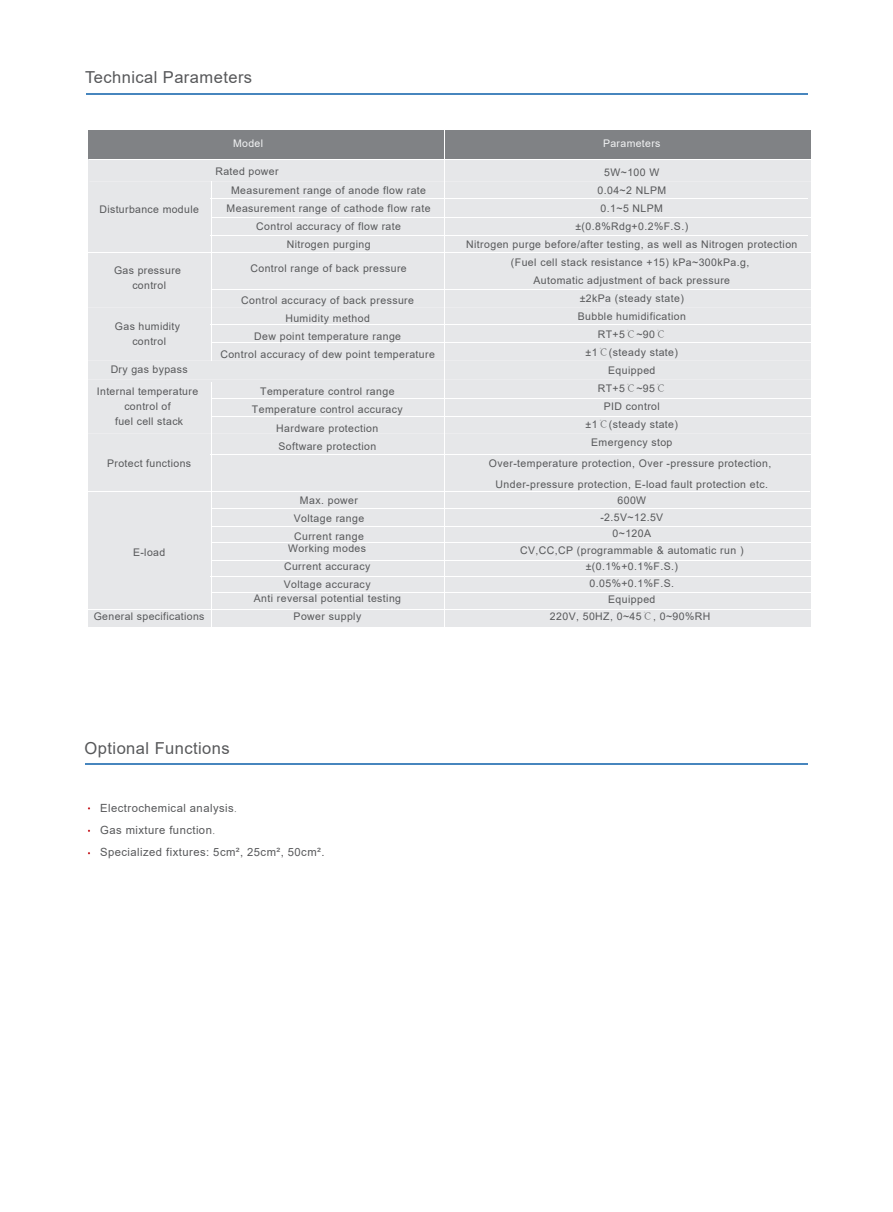
<style>
.page{position:relative;width:893px;height:1212px;background:#fff}
.page>*{position:absolute;margin:0;border:0;box-sizing:border-box;transform-origin:0 0}
.t1{font:16.5px "Arial";letter-spacing:.025em;color:#57585a}
.t2{font:11.25px/22.4px "Arial";letter-spacing:.04em;color:#57585a}
.t3{font:10.5px/18px "Arial";letter-spacing:.04em;color:#57585a;text-align:center}
.t4{font:10.5px "Arial";letter-spacing:.035em;color:#f2f3f4}
.s1{font-family:"Adobe Song Std";font-weight:300}
</style>
<div class="page">
<hr style="left:85px;top:93px;width:723px;height:1px;background:#4786be">
<hr style="left:85px;top:763px;width:722px;height:2px;background:#4786be">
<div style="left:88px;top:159px;width:723px;height:468px;background:#e6e7e9"></div>
<div style="left:88px;top:130px;width:723px;height:28px;background:#808285"></div>
<hr style="left:444px;top:130px;width:1px;height:497px;background:#fff">
<hr style="left:211px;top:382px;width:1px;height:245px;background:#fff">
<hr style="left:211px;top:181px;width:1px;height:180px;background:#fff">
<hr style="left:85px;top:76px;width:1px;height:233px;background:#fff">
<hr style="left:210px;top:199px;width:598px;height:1px;background:#fff">
<hr style="left:210px;top:235px;width:598px;height:1px;background:#fff">
<hr style="left:89px;top:253px;width:722px;height:1px;background:#fff">
<hr style="left:211px;top:218px;width:599px;height:1px;background:#fff">
<hr style="left:211px;top:289px;width:608px;height:1px;background:#fff">
<hr style="left:89px;top:159px;width:773px;height:1px;background:#fff">
<hr style="left:210px;top:325px;width:601px;height:1px;background:#fff">
<hr style="left:211px;top:342px;width:600px;height:1px;background:#fff">
<hr style="left:88px;top:491px;width:722px;height:1px;background:#fff">
<hr style="left:210px;top:454px;width:601px;height:1px;background:#fff">
<hr style="left:212px;top:526px;width:600px;height:1px;background:#fff">
<hr style="left:212px;top:509px;width:600px;height:1px;background:#fff">
<hr style="left:212px;top:542px;width:600px;height:1px;background:#fff">
<hr style="left:212px;top:593px;width:600px;height:1px;background:#fff">
<hr style="left:212px;top:560px;width:600px;height:1px;background:#fff">
<hr style="left:211px;top:576px;width:602px;height:1px;background:#fff">
<hr style="left:89px;top:609px;width:723px;height:1px;background:#fff">
<hr style="left:211px;top:399px;width:600px;height:1px;background:#fff">
<hr style="left:211px;top:417px;width:600px;height:1px;background:#fff">
<h1 class="t1" style="left:85px;top:66px;width:169px">Technical Parameters</h1>
<p class="t3" style="left:99px;top:200px;width:101px">Disturbance module</p>
<p class="t3" style="left:114px;top:262px;width:68px;line-height:15px">Gas pressure control</p>
<p class="t3" style="left:115px;top:319px;width:67px;line-height:15px">Gas humidity control</p>
<p class="t3" style="left:97px;top:358px;width:103px;line-height:22.4px">Dry gas bypass<br>Internal temperature</p>
<p class="t3" style="left:115px;top:399px;width:70px;line-height:15px">control of<br>fuel cell stack</p>
<p class="t3" style="left:107px;top:454px;width:85px">Protect functions</p>
<p class="t3" style="left:133px;top:543px;width:34px">E-load</p>
<p class="t3" style="left:94px;top:607px;width:112px">General specifications</p>
<p class="t4" style="left:233px;top:136px;width:32px">Model</p>
<p class="t4" style="left:603px;top:136px;width:59px">Parameters</p>
<p class="t3" style="left:466px;top:163px;width:333px">5W~100 W<br>0.04~2 NLPM<br>0.1~5 NLPM<br>±(0.8%Rdg+0.2%F.S.)<br>Nitrogen purge before/after testing, as well as Nitrogen protection (Fuel cell stack resistance +15) kPa~300kPa.g,<br>Automatic adjustment of back pressure<br>±2kPa (steady state)<br>Bubble humidification<br>RT+5<span class="s1">℃</span>~90<span class="s1">℃<br></span>±1<span class="s1">℃</span>(steady state)<br>Equipped<br>RT+5<span class="s1">℃</span>~95<span class="s1">℃<br></span>PID control<br>±1<span class="s1">℃</span>(steady state)<br>Emergency stop</p>
<p class="t3" style="left:489px;top:453px;width:284px;line-height:21px">Over-temperature protection, Over -pressure protection,<br>Under-pressure protection, E-load fault protection etc.</p>
<p class="t3" style="left:520px;top:492px;width:225px;line-height:16.5px">600W<br>-2.5V~12.5V<br>0~120A<br>CV,CC,CP (programmable &amp; automatic run ) ±(0.1%+0.1%F.S.)<br>0.05%+0.1%F.S.<br>Equipped<br>220V, 50HZ, 0~45<span class="s1">℃</span>, 0~90%RH</p>
<p class="t3" style="left:215px;top:162px;width:65px">Rated power</p>
<p class="t3" style="left:227px;top:181px;width:206px">Measurement range of anode flow rate<br>Measurement range of cathode flow rate<br>Control accuracy of flow rate<br>Nitrogen purging</p>
<p class="t3" style="left:250px;top:260px;width:158px">Control range of back pressure</p>
<p class="t3" style="left:220px;top:291px;width:216px">Control accuracy of back pressure<br>Humidity method<br>Dew point temperature range<br>Control accuracy of dew point temperature</p>
<p class="t3" style="left:252px;top:382px;width:152px">Temperature control range<br>Temperature control accuracy<br>Hardware protection<br>Software protection</p>
<p class="t3" style="left:294px;top:492px;width:72px">Max. power<br>Voltage range<br>Current range</p>
<p class="t3" style="left:284px;top:540px;width:88px">Working modes<br>Current accuracy<br>Voltage accuracy</p>
<p class="t3" style="left:254px;top:589px;width:149px">Anti reversal potential testing<br>Power supply</p>
<h1 class="t1" style="left:85px;top:736px;width:147px">Optional Functions</h1>
<p class="t2" style="left:100px;top:796px;width:226px">Electrochemical analysis<span class="s1">.<br></span>Gas mixture function<span class="s1">.<br></span>Specialized fixtures: 5cm², 25cm², 50cm².</p>
</div>
